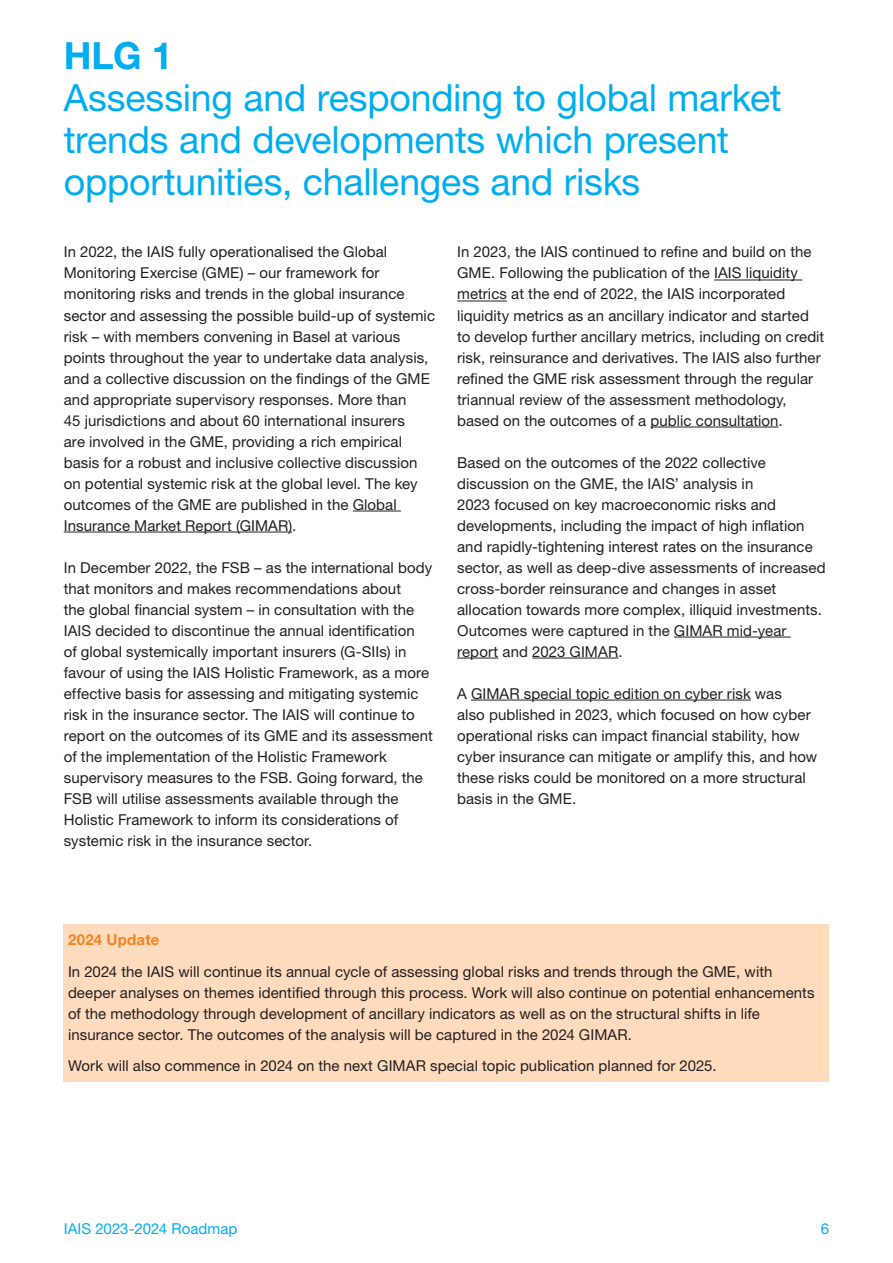
<style>
.page{position:relative;width:893px;height:1263px;background:#fff}
.page>*{position:absolute;margin:0;border:0;box-sizing:border-box;transform-origin:0 0}
.t1{font:37.5px/42px "Helvetica Neue LT Std";letter-spacing:-.005em;color:#00aeef}
.t2{font:700 37.5px "Helvetica Neue LT Std";color:#00aeef}
.t3{font:15px/21px "Helvetica Neue LT Std";letter-spacing:.005em;color:#231f20}
.t4{font:15px "Helvetica Neue LT Std";letter-spacing:.005em;color:#00aeef}
.t5{font:700 15px "Helvetica Neue LT Std";letter-spacing:.015em;color:#f58420}
</style>
<div class="page">
<div style="left:64px;top:924px;width:765px;height:158px;background:#fddbbc"></div>
<hr style="left:353px;top:511px;width:48px;height:1px;background:#231f20">
<hr style="left:64px;top:532px;width:228px;height:1px;background:#231f20">
<hr style="left:714px;top:280px;width:88px;height:1px;background:#231f20">
<hr style="left:457px;top:301px;width:50px;height:1px;background:#231f20">
<hr style="left:650px;top:427px;width:128px;height:1px;background:#231f20">
<hr style="left:674px;top:637px;width:117px;height:1px;background:#231f20">
<hr style="left:457px;top:658px;width:41px;height:1px;background:#231f20">
<hr style="left:532px;top:658px;width:87px;height:1px;background:#231f20">
<hr style="left:471px;top:700px;width:280px;height:1px;background:#231f20">
<h1 class="t2" style="left:64px;top:32px;width:111px">HLG 1</h1>
<h1 class="t1" style="left:64px;top:76px;width:719px">Assessing and responding to global market trends and developments which present opportunities, challenges and risks</h1>
<p class="t3" style="left:64px;top:241px;width:373px">In 2022, the IAIS fully operationalised the Global Monitoring Exercise (GME) – our framework for monitoring risks and trends in the global insurance sector and assessing the possible build-up of systemic risk – with members convening in Basel at various points throughout the year to undertake data analysis, and a collective discussion on the findings of the GME and appropriate supervisory responses. More than<br>45 jurisdictions and about 60 international insurers<br>are involved in the GME, providing a rich empirical basis for a robust and inclusive collective discussion on potential systemic risk at the global level. The key outcomes of the GME are published in the Global Insurance Market Report (GIMAR).</p>
<p class="t3" style="left:64px;top:556px;width:371px">In December 2022, the FSB – as the international body that monitors and makes recommendations about<br>the global financial system – in consultation with the IAIS decided to discontinue the annual identification<br>of global systemically important insurers (G-SIIs) in favour of using the IAIS Holistic Framework, as a more effective basis for assessing and mitigating systemic risk in the insurance sector. The IAIS will continue to report on the outcomes of its GME and its assessment of the implementation of the Holistic Framework supervisory measures to the FSB. Going forward, the FSB will utilise assessments available through the Holistic Framework to inform its considerations of systemic risk in the insurance sector.</p>
<p class="t3" style="left:457px;top:241px;width:369px">In 2023, the IAIS continued to refine and build on the GME. Following the publication of the IAIS liquidity metrics at the end of 2022, the IAIS incorporated liquidity metrics as an ancillary indicator and started to develop further ancillary metrics, including on credit risk, reinsurance and derivatives. The IAIS also further refined the GME risk assessment through the regular triannual review of the assessment methodology, based on the outcomes of a public consultation.</p>
<p class="t3" style="left:457px;top:451px;width:370px">Based on the outcomes of the 2022 collective discussion on the GME, the IAIS’ analysis in<br>2023 focused on key macroeconomic risks and developments, including the impact of high inflation and rapidly-tightening interest rates on the insurance sector, as well as deep-dive assessments of increased cross-border reinsurance and changes in asset allocation towards more complex, illiquid investments.<br>Outcomes were captured in the GIMAR mid-year report and 2023 GIMAR.</p>
<p class="t3" style="left:457px;top:682px;width:362px">A GIMAR special topic edition on cyber risk was<br>also published in 2023, which focused on how cyber operational risks can impact financial stability, how cyber insurance can mitigate or amplify this, and how these risks could be monitored on a more structural basis in the GME.</p>
<p class="t5" style="left:68px;top:931px;width:93px">2024 Update</p>
<p class="t3" style="left:68px;top:961px;width:748px">In 2024 the IAIS will continue its annual cycle of assessing global risks and trends through the GME, with deeper analyses on themes identified through this process. Work will also continue on potential enhancements of the methodology through development of ancillary indicators as well as on the structural shifts in life insurance sector. The outcomes of the analysis will be captured in the 2024 GIMAR.</p>
<p class="t3" style="left:68px;top:1055px;width:650px">Work will also commence in 2024 on the next GIMAR special topic publication planned for 2025.</p>
<p class="t4" style="left:64px;top:1220px;width:175px">IAIS 2023-2024 Roadmap</p>
<p class="t4" style="left:821px;top:1220px;width:10px">6</p>
</div>
